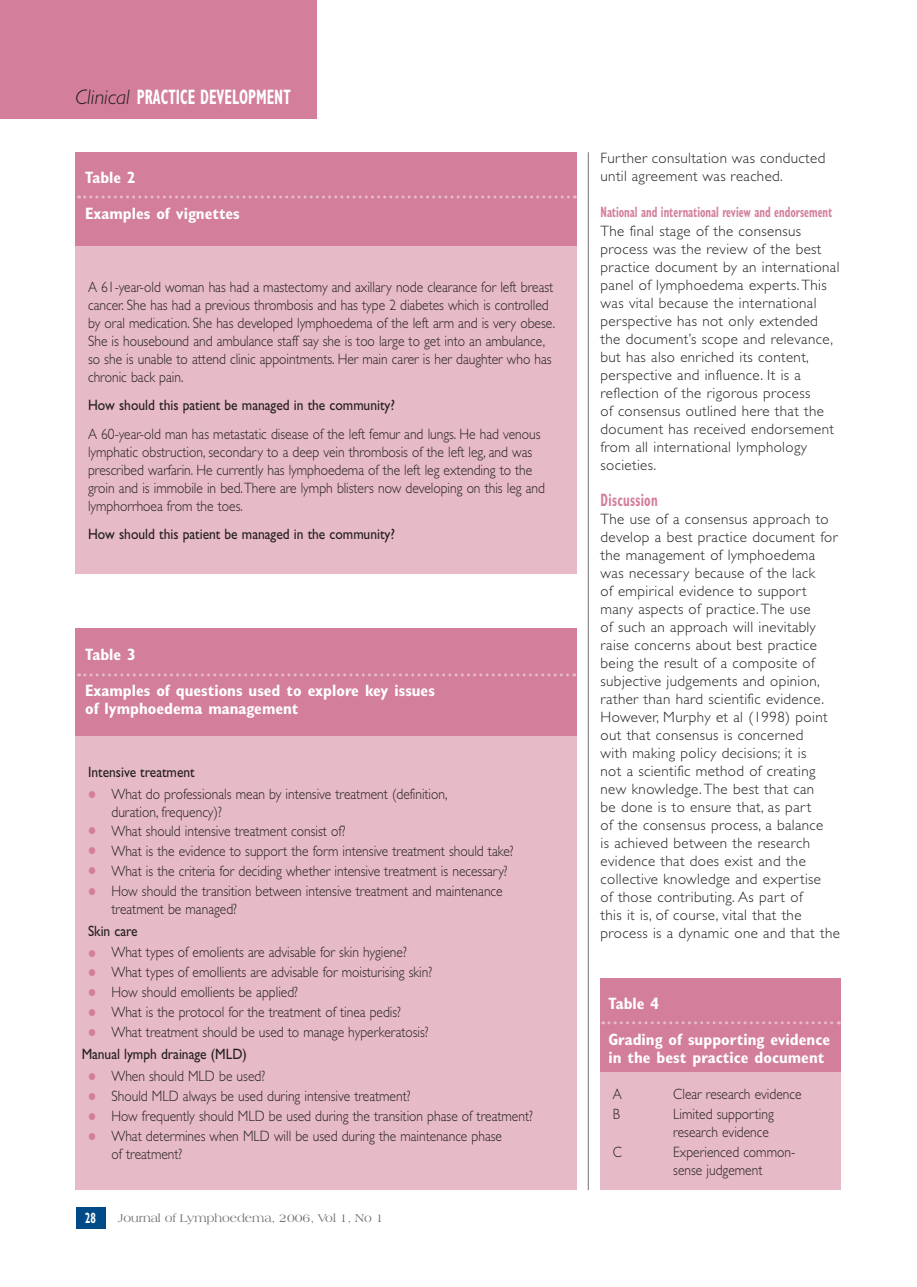
<style>
.page{position:relative;width:917px;height:1287px;background:#fff}
.page>*{position:absolute;margin:0;border:0;box-sizing:border-box;transform-origin:0 0}
.t1{font:700 condensed 21px "Gill Sans";color:#fff;scale:.7 1}
.t2{font:700 condensed 18px "Gill Sans";letter-spacing:.025em;color:#d37e9a;scale:.7 1}
.t3{font:700 condensed 16.5px/36px "Gill Sans";color:#fff}
.t4{font:300 15px/18px "Gill Sans";color:#231f20;scale:.9 1}
.t5{font:300 15px/18px "Gill Sans";letter-spacing:.025em;color:#231f20}
.t6{font:15px "Gill Sans";color:#231f20;scale:.9 1}
.t7{font:700 condensed 15px "Gill Sans";color:#d37e9a;scale:.7 1}
.t8{font:700 condensed 15px "Gill Sans";color:#fff;scale:.7 1}
.t9{font:12px "Americana BT";color:#727172}
.s1{font-weight:300;font-style:italic;font-stretch:normal;color:#231f20}
.s2{color:#d37e9a}
.s3{font-weight:400}
</style>
<div class="page">
<hr style="left:588px;top:152px;width:1px;height:1038px;background:#727172">
<div style="left:76px;top:152px;width:501px;height:94px;background:#d37e9a"></div>
<div style="left:76px;top:246px;width:501px;height:327px;background:#e6bac6"></div>
<svg style="left:79px;top:195px;width:496px;height:3px"></svg>
<div style="left:600px;top:978px;width:241px;height:94px;background:#d37e9a"></div>
<div style="left:600px;top:1072px;width:241px;height:118px;background:#e6bac6"></div>
<svg style="left:603px;top:1021px;width:236px;height:3px"></svg>
<div style="left:76px;top:739px;width:501px;height:451px;background:#e6bac6"></div>
<div style="left:76px;top:726px;width:501px;height:448px;background:#e6bac6"></div>
<div style="left:76px;top:628px;width:501px;height:107px;background:#d37e9a"></div>
<svg style="left:79px;top:673px;width:496px;height:3px"></svg>
<div style="left:0;top:0;width:316px;height:118px;background:#d37e9a"></div>
<div style="left:76px;top:1207px;width:29px;height:21px;background:#004b87"></div>
<h1 class="t1" style="left:76px;top:84px;width:309px"><span class="s1">Clinical</span> PRACTICE DEVELOPMENT</h1>
<p class="t3" style="left:85px;top:159px;width:156px">Table 2<br>Examples of vignettes</p>
<p class="t4" style="left:88px;top:278px;width:520px">A 61-year-old woman has had a mastectomy and axillary node clearance for left breast cancer. She has had a previous thrombosis and has type 2 diabetes which is controlled by oral medication. She has developed lymphoedema of the left arm and is very obese.<br>She is housebound and ambulance staff say she is too large to get into an ambulance, so she is unable to attend clinic appointments. Her main carer is her daughter who has chronic back pain.</p>
<p class="t6" style="left:88px;top:396px;width:342px">How should this patient be managed in the community?</p>
<p class="t4" style="left:88px;top:425px;width:509px">A 60-year-old man has metastatic disease of the left femur and lungs. He had venous lymphatic obstruction, secondary to a deep vein thrombosis of the left leg, and was prescribed warfarin. He currently has lymphoedema of the left leg extending to the groin and is immobile in bed. There are lymph blisters now developing on this leg and lymphorrhoea from the toes.</p>
<p class="t6" style="left:88px;top:525px;width:342px">How should this patient be managed in the community?</p>
<p class="t3" style="left:85px;top:636px;width:351px">Table 3<br>Examples of questions used to explore key issues</p>
<p class="t3" style="left:85px;top:690px;width:215px">of lymphoedema management</p>
<p class="t6" style="left:88px;top:763px;width:120px">Intensive treatment</p>
<p class="t4" style="left:111px;top:784px;width:375px;text-indent:-23px"><span class="s2">●</span> What do professionals mean by intensive treatment (definition, duration, frequency)?</p>
<p class="t4" style="left:88px;top:822px;width:287px"><span class="s2">●</span> What should intensive treatment consist of?</p>
<p class="t4" style="left:88px;top:842px;width:474px"><span class="s2">●</span> What is the evidence to support the form intensive treatment should take?</p>
<p class="t4" style="left:88px;top:862px;width:468px"><span class="s2">●</span> What is the criteria for deciding whether intensive treatment is necessary?</p>
<p class="t4" style="left:111px;top:882px;width:436px;text-indent:-23px"><span class="s2">●</span> How should the transition between intensive treatment and maintenance treatment be managed?</p>
<p class="t6" style="left:88px;top:922px;width:57px">Skin care</p>
<p class="t4" style="left:88px;top:943px;width:356px"><span class="s2">●</span> What types of emolients are advisable for skin hygiene?</p>
<p class="t4" style="left:88px;top:963px;width:384px"><span class="s2">●</span> What types of emollients are advisable for moisturising skin?</p>
<p class="t4" style="left:88px;top:983px;width:235px"><span class="s2">●</span> How should emollients be applied?</p>
<p class="t4" style="left:88px;top:1003px;width:349px"><span class="s2">●</span> What is the protocol for the treatment of tinea pedis?</p>
<p class="t4" style="left:82px;top:1021px;width:387px;line-height:22px;text-indent:6px"><span class="s2">●</span> What treatment should be used to manage hyperkeratosis?<br><span class="s3">Manual lymph drainage (MLD)</span></p>
<p class="t4" style="left:88px;top:1067px;width:198px"><span class="s2">●</span> When should MLD be used?</p>
<p class="t4" style="left:88px;top:1087px;width:360px"><span class="s2">●</span> Should MLD always be used during intensive treatment?</p>
<p class="t4" style="left:88px;top:1106px;width:496px"><span class="s2">●</span> How frequently should MLD be used during the transition phase of treatment?</p>
<p class="t4" style="left:111px;top:1126px;width:435px;text-indent:-23px"><span class="s2">●</span> What determines when MLD will be used during the maintenance phase of treatment?</p>
<p class="t8" style="left:85px;top:1209px;width:17px">28</p>
<p class="t9" style="left:118px;top:1211px;width:267px">Journal of Lymphoedema, 2006, Vol 1, No 1</p>
<p class="t5" style="left:600px;top:150px;width:226px">Further consultation was conducted until agreement was reached.</p>
<p class="t7" style="left:600px;top:203px;width:333px">National and international review and endorsement</p>
<p class="t5" style="left:600px;top:222px;width:240px">The final stage of the consensus process was the review of the best practice document by an international panel of lymphoedema experts. This was vital because the international perspective has not only extended the document’s scope and relevance, but has also enriched its content, perspective and influence. It is a reflection of the rigorous process<br>of consensus outlined here that the document has received endorsement from all international lymphology societies.</p>
<p class="t2" style="left:600px;top:489px;width:83px">Discussion</p>
<p class="t5" style="left:600px;top:510px;width:241px">The use of a consensus approach to develop a best practice document for the management of lymphoedema was necessary because of the lack<br>of empirical evidence to support many aspects of practice. The use<br>of such an approach will inevitably raise concerns about best practice being the result of a composite of subjective judgements and opinion, rather than hard scientific evidence.<br>However, Murphy et al (1998) point out that consensus is concerned<br>with making policy decisions; it is<br>not a scientific method of creating new knowledge. The best that can<br>be done is to ensure that, as part<br>of the consensus process, a balance<br>is achieved between the research evidence that does exist and the collective knowledge and expertise<br>of those contributing. As part of<br>this it is, of course, vital that the process is a dynamic one and that the</p>
<p class="t3" style="left:608px;top:985px;width:223px">Table 4<br>Grading of supporting evidence</p>
<p class="t3" style="left:608px;top:1039px;width:217px">in the best practice document</p>
<p class="t4" style="left:613px;top:1085px;width:12px">A</p>
<p class="t4" style="left:673px;top:1085px;width:144px">Clear research evidence</p>
<p class="t4" style="left:613px;top:1104px;width:9px">B</p>
<p class="t4" style="left:673px;top:1104px;width:113px">Limited supporting research evidence</p>
<p class="t4" style="left:613px;top:1142px;width:12px">C</p>
<p class="t4" style="left:673px;top:1142px;width:137px">Experienced common&shy;sense judgement</p>
</div>
